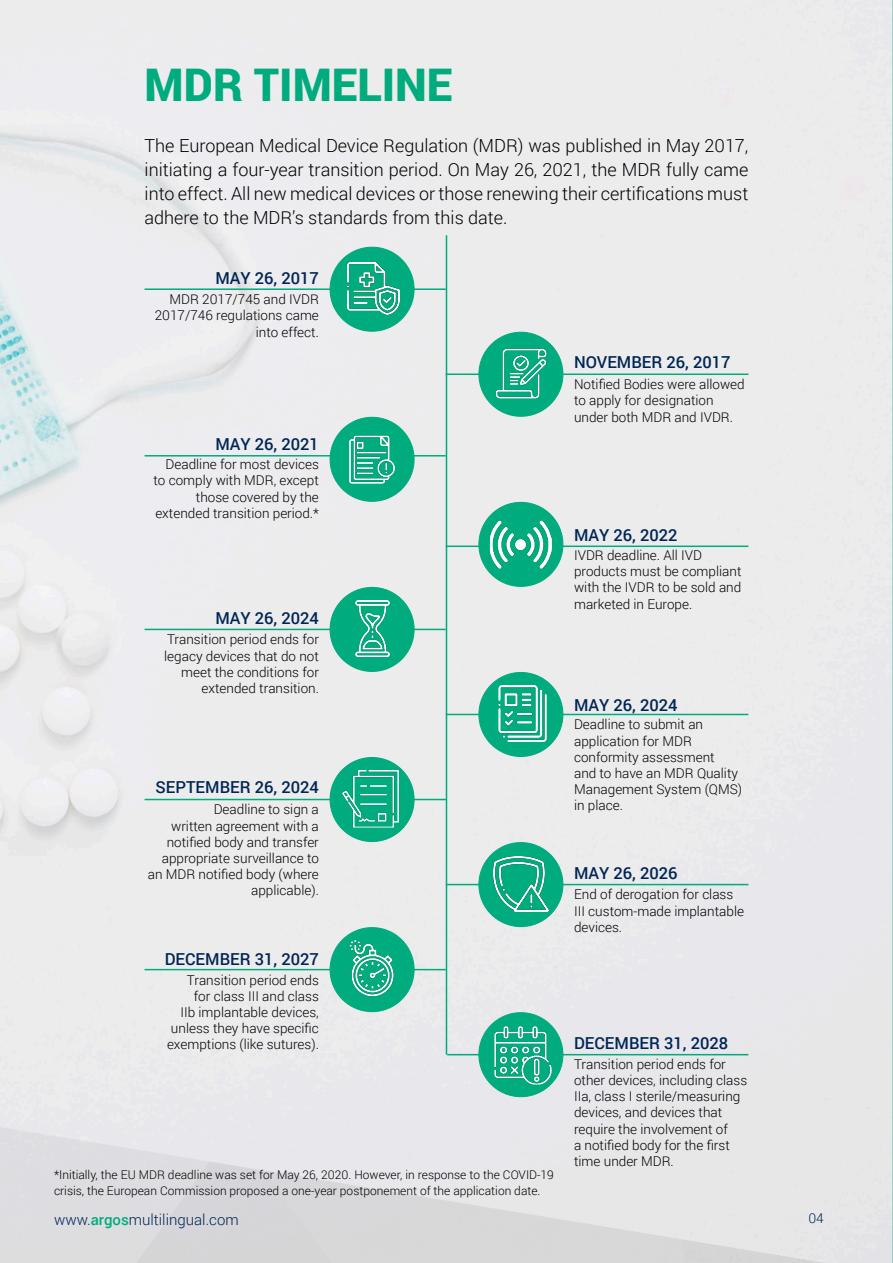
<style>
.page{position:relative;width:893px;height:1263px;background:#ececec}
.page>*{position:absolute;margin:0;border:0;box-sizing:border-box;transform-origin:0 0}
.t1{font:900 45px "Roboto";color:#00ab7d}
.t2{font:300 18px/24px "Roboto";color:#000;text-align:justify}
.t3{font:500 16.5px "Roboto";color:#002554}
.t4{font:300 15px "Roboto";color:#002554}
.t5{font:300 13.5px/16.2px "Roboto";color:#000;text-align:right}
.t6{font:300 13.5px "Roboto";color:#002554}
.t7{font:300 12px/16.5px "Roboto";color:#000}
.s1{font-weight:500;color:#00ab7d}
</style>
<div class="page">
<img style="left:0;top:1002px;width:892px;height:261px">
<hr style="left:446px;top:235px;width:1px;height:820px;background:#00ab7d">
<hr style="left:145px;top:288px;width:301px;height:2px;background:#00ab7d">
<hr style="left:446px;top:373px;width:302px;height:2px;background:#00ab7d">
<hr style="left:145px;top:455px;width:301px;height:1px;background:#00ab7d">
<hr style="left:145px;top:629px;width:301px;height:1px;background:#00ab7d">
<hr style="left:446px;top:714px;width:302px;height:1px;background:#00ab7d">
<hr style="left:145px;top:799px;width:301px;height:1px;background:#00ab7d">
<hr style="left:446px;top:884px;width:302px;height:1px;background:#00ab7d">
<hr style="left:145px;top:969px;width:301px;height:1px;background:#00ab7d">
<hr style="left:447px;top:1054px;width:301px;height:1px;background:#00ab7d">
<hr style="left:446px;top:545px;width:302px;height:2px;background:#00ab7d">
<div style="left:479px;top:502px;width:84px;height:84px;background:#00ab7d;border-radius:50%"></div>
<img style="left:490px;top:513px;width:62px;height:62px">
<div style="left:330px;top:417px;width:84px;height:84px;background:#00ab7d;border-radius:50%"></div>
<img style="left:349px;top:435px;width:46px;height:49px">
<div style="left:330px;top:247px;width:84px;height:84px;background:#00ab7d;border-radius:50%"></div>
<img style="left:347px;top:263px;width:53px;height:51px">
<div style="left:479px;top:332px;width:84px;height:84px;background:#00ab7d;border-radius:50%"></div>
<img style="left:495px;top:348px;width:52px;height:51px">
<div style="left:330px;top:587px;width:84px;height:84px;background:#00ab7d;border-radius:50%"></div>
<img style="left:355px;top:601px;width:35px;height:56px">
<div style="left:479px;top:672px;width:84px;height:84px;background:#00ab7d;border-radius:50%"></div>
<img style="left:498px;top:685px;width:49px;height:57px">
<div style="left:330px;top:757px;width:84px;height:84px;background:#00ab7d;border-radius:50%"></div>
<img style="left:342px;top:770px;width:57px;height:57px">
<div style="left:479px;top:842px;width:84px;height:84px;background:#00ab7d;border-radius:50%"></div>
<img style="left:493px;top:856px;width:56px;height:55px">
<div style="left:330px;top:928px;width:84px;height:83px;background:#00ab7d;border-radius:50%"></div>
<img style="left:342px;top:939px;width:60px;height:58px">
<div style="left:479px;top:1013px;width:84px;height:84px;background:#00ab7d;border-radius:50%"></div>
<img style="left:494px;top:1026px;width:58px;height:58px">
<h1 class="t1" style="left:145px;top:53px;width:309px">MDR TIMELINE</h1>
<p class="t2" style="left:145px;top:133px;width:605px">The European Medical Device Regulation (MDR) was published in May 2017, initiating a four-year transition period. On May 26, 2021, the MDR fully came into effect. All new medical devices or those renewing their certifications must adhere to the MDR’s standards from this date.</p>
<p class="t3" style="left:215px;top:266px;width:105px">MAY 26, 2017</p>
<p class="t5" style="left:155px;top:291px;width:166px">MDR 2017/745 and IVDR<br>2017/746 regulations came into effect.</p>
<p class="t3" style="left:215px;top:433px;width:105px">MAY 26, 2021</p>
<p class="t5" style="left:154px;top:456px;width:167px">Deadline for most devices to comply with MDR, except those covered by the extended transition period.*</p>
<p class="t3" style="left:215px;top:607px;width:105px">MAY 26, 2024</p>
<p class="t5" style="left:164px;top:631px;width:156px">Transition period ends for legacy devices that do not meet the conditions for extended transition.</p>
<p class="t3" style="left:155px;top:776px;width:165px">SEPTEMBER 26, 2024</p>
<p class="t5" style="left:148px;top:801px;width:173px">Deadline to sign a<br>written agreement with a notified body and transfer appropriate surveillance to an MDR notified body (where applicable).</p>
<p class="t3" style="left:165px;top:947px;width:156px">DECEMBER 31, 2027</p>
<p class="t5" style="left:167px;top:971px;width:153px">Transition period ends for class III and class<br>IIb implantable devices, unless they have specific exemptions (like sutures).</p>
<p class="t7" style="left:54px;top:1166px;width:501px">*Initially, the EU MDR deadline was set for May 26, 2020. However, in response to the COVID-19 crisis, the European Commission proposed a one-year postponement of the application date.</p>
<p class="t4" style="left:54px;top:1209px;width:186px">www.<span class="s1">argos</span>multilingual.com</p>
<p class="t3" style="left:574px;top:351px;width:158px">NOVEMBER 26, 2017</p>
<p class="t5" style="left:574px;top:376px;width:172px;text-align:left">Notified Bodies were allowed to apply for designation under both MDR and IVDR.</p>
<p class="t3" style="left:574px;top:524px;width:105px">MAY 26, 2022</p>
<p class="t5" style="left:574px;top:547px;width:169px;text-align:left">IVDR deadline. All IVD products must be compliant with the IVDR to be sold and marketed in Europe.</p>
<p class="t3" style="left:574px;top:693px;width:105px">MAY 26, 2024</p>
<p class="t5" style="left:574px;top:716px;width:170px;text-align:left">Deadline to submit an application for MDR conformity assessment<br>and to have an MDR Quality<br>Management System (QMS) in place.</p>
<p class="t3" style="left:574px;top:862px;width:105px">MAY 26, 2026</p>
<p class="t5" style="left:574px;top:886px;width:171px;text-align:left">End of derogation for class<br>III custom-made implantable devices.</p>
<p class="t3" style="left:574px;top:1032px;width:156px">DECEMBER 31, 2028</p>
<p class="t5" style="left:574px;top:1055px;width:175px;text-align:left">Transition period ends for other devices, including class<br>IIa, class I sterile/measuring devices, and devices that require the involvement of<br>a notified body for the first time under MDR.</p>
<p class="t6" style="left:808px;top:1209px;width:17px">04</p>
</div>
